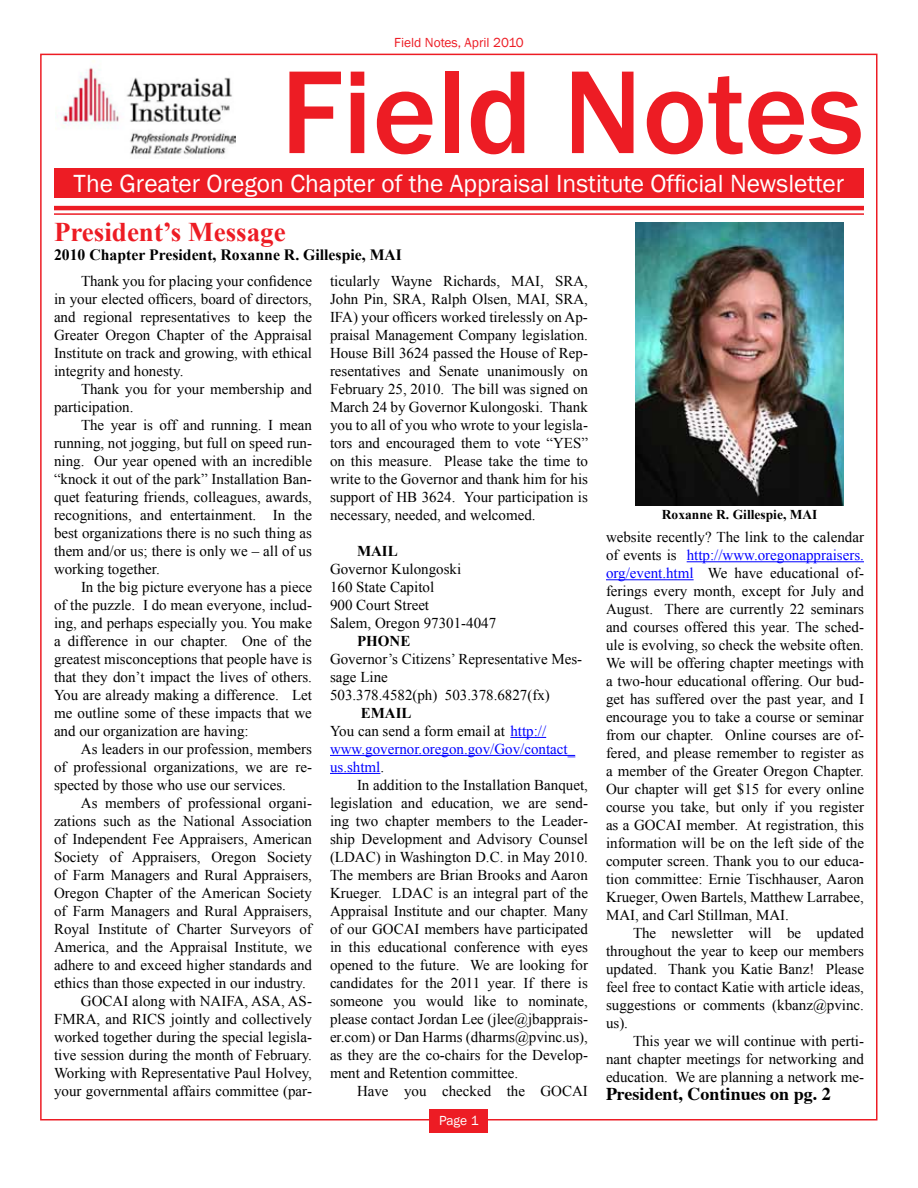
<style>
.page{position:relative;width:918px;height:1188px;background:#fff}
.page>*{position:absolute;margin:0;border:0;box-sizing:border-box;transform-origin:0 0}
.t1{font:500 122.25px "Franklin Gothic";color:#ed1c24}
.t2{font:700 27px "Times New Roman";color:#ed1c24}
.t3{font:25.5px "Franklin Gothic";color:#fff}
.t4{font:700 18px "Times";color:#000}
.t5{font:700 15.75px "Times New Roman";color:#000}
.t6{font:15px/18px "Times New Roman";color:#000;text-align:justify}
.t7{font:15px/18px "Times New Roman";color:#00f}
.t8{font:700 15px "Times New Roman";color:#000}
.t9{font:700 13.5px "Times New Roman";color:#000}
.t10{font:13.5px "Franklin Gothic";color:#ed1c24}
.t11{font:13.5px "Franklin Gothic";color:#fff}
.s1{font-weight:700;color:#000}
.s2{color:#000}
.s3{color:#00f}
</style>
<div class="page">
<div style="left:430px;top:1109px;width:58px;height:23px;background:#ed1c24"></div>
<img style="left:62px;top:60px;width:174px;height:95px">
<div style="left:54px;top:168px;width:810px;height:30px;background:#ed1c24"></div>
<hr style="left:54px;top:206px;width:810px;height:4px;background:#ed1c24">
<hr style="left:54px;top:213px;width:810px;height:2px;background:#ed1c24">
<img style="left:636px;top:223px;width:208px;height:282px">
<hr style="left:510px;top:737px;width:36px;height:1px;background:#00f">
<hr style="left:330px;top:755px;width:245px;height:1px;background:#00f">
<hr style="left:330px;top:773px;width:50px;height:1px;background:#00f">
<hr style="left:687px;top:561px;width:177px;height:1px;background:#00f">
<hr style="left:606px;top:579px;width:88px;height:1px;background:#00f">
<p class="t10" style="left:394px;top:34px;width:131px">Field Notes, April 2010</p>
<h1 class="t1" style="left:280px;top:37px;width:585px">Field Notes</h1>
<h3 class="t3" style="left:74px;top:168px;width:772px">The Greater Oregon Chapter of the Appraisal Institute Official Newsletter</h3>
<h2 class="t2" style="left:54px;top:216px;width:233px">President’s Message</h2>
<p class="t5" style="left:54px;top:246px;width:350px">2010 Chapter President, Roxanne R. Gillespie, MAI</p>
<p class="t6" style="left:54px;top:272px;width:260px;text-indent:27px">Thank you for placing your confidence in your elected officers, board of directors, and regional representatives to keep the Greater Oregon Chapter of the Appraisal Institute on track and growing, with ethical integrity and honesty.</p>
<p class="t6" style="left:54px;top:380px;width:260px;text-indent:27px">Thank you for your membership and participation.</p>
<p class="t6" style="left:54px;top:416px;width:260px;text-indent:27px">The year is off and running. I mean running, not jogging, but full on speed run&shy;ning. Our year opened with an incredible “knock it out of the park” Installation Ban&shy;quet featuring friends, colleagues, awards, recognitions, and entertainment. In the best organizations there is no such thing as them and/or us; there is only we – all of us working together.</p>
<p class="t6" style="left:54px;top:578px;width:260px;text-indent:27px">In the big picture everyone has a piece of the puzzle. I do mean everyone, includ&shy;ing, and perhaps especially you. You make a difference in our chapter. One of the greatest misconceptions that people have is that they don’t impact the lives of others.<br>You are already making a difference. Let me outline some of these impacts that we and our organization are having:</p>
<p class="t6" style="left:54px;top:740px;width:260px;text-indent:27px">As leaders in our profession, members of professional organizations, we are re&shy;spected by those who use our services.</p>
<p class="t6" style="left:81px;top:794px;width:233px">As members of professional organi-</p>
<p class="t6" style="left:54px;top:812px;width:259px">zations such as the National Association</p>
<p class="t6" style="left:54px;top:830px;width:260px">of Independent Fee Appraisers, American</p>
<p class="t6" style="left:54px;top:848px;width:259px">Society of Appraisers, Oregon Society</p>
<p class="t6" style="left:54px;top:866px;width:259px">of Farm Managers and Rural Appraisers,</p>
<p class="t6" style="left:54px;top:884px;width:259px">Oregon Chapter of the American Society</p>
<p class="t6" style="left:54px;top:902px;width:259px">of Farm Managers and Rural Appraisers,</p>
<p class="t6" style="left:54px;top:920px;width:259px">Royal Institute of Charter Surveyors of</p>
<p class="t6" style="left:54px;top:938px;width:260px">America, and the Appraisal Institute, we</p>
<p class="t6" style="left:54px;top:956px;width:259px">adhere to and exceed higher standards and</p>
<p class="t6" style="left:54px;top:974px;width:253px">ethics than those expected in our industry.</p>
<p class="t6" style="left:81px;top:992px;width:233px">GOCAI along with NAIFA, ASA, AS-</p>
<p class="t6" style="left:54px;top:1010px;width:260px">FMRA, and RICS jointly and collectively</p>
<p class="t6" style="left:54px;top:1028px;width:259px">worked together during the special legisla-</p>
<p class="t6" style="left:54px;top:1046px;width:259px">tive session during the month of February.</p>
<p class="t6" style="left:54px;top:1064px;width:260px">Working with Representative Paul Holvey,</p>
<p class="t6" style="left:54px;top:1082px;width:259px">your governmental affairs committee (par-</p>
<p class="t6" style="left:330px;top:272px;width:260px">ticularly Wayne Richards, MAI, SRA, John Pin, SRA, Ralph Olsen, MAI, SRA, IFA) your officers worked tirelessly on Ap&shy;praisal Management Company legislation.<br>House Bill 3624 passed the House of Rep&shy;resentatives and Senate unanimously on February 25, 2010. The bill was signed on March 24 by Governor Kulongoski. Thank you to all of you who wrote to your legisla&shy;tors and encouraged them to vote “YES” on this measure. Please take the time to write to the Governor and thank him for his support of HB 3624. Your participation is necessary, needed, and welcomed.</p>
<p class="t8" style="left:357px;top:542px;width:42px">MAIL</p>
<p class="t6" style="left:330px;top:560px;width:168px;text-align:left">Governor Kulongoski<br>160 State Capitol<br>900 Court Street<br>Salem, Oregon 97301-4047</p>
<p class="t8" style="left:357px;top:632px;width:55px">PHONE</p>
<p class="t6" style="left:330px;top:650px;width:254px;text-align:left">Governor’s Citizens’ Representative Mes&shy;sage Line<br>503.378.4582(ph) 503.378.6827(fx)</p>
<p class="t7" style="left:330px;top:704px;width:247px;text-indent:31px"><span class="s1">EMAIL<br></span><span class="s2">You can send a form email at</span> http:// www.governor.oregon.gov/Gov/contact_ us.shtml<span class="s2">.</span></p>
<p class="t6" style="left:330px;top:776px;width:260px;text-indent:27px">In addition to the Installation Banquet, legislation and education, we are send&shy;ing two chapter members to the Leader&shy;ship Development and Advisory Counsel (LDAC) in Washington D.C. in May 2010.<br>The members are Brian Brooks and Aaron Krueger. LDAC is an integral part of the Appraisal Institute and our chapter. Many of our GOCAI members have participated in this educational conference with eyes opened to the future. We are looking for candidates for the 2011 year. If there is someone you would like to nominate, please contact Jordan Lee (jlee@jbapprais&shy;er.com) or Dan Harms (dharms@pvinc.us), as they are the co-chairs for the Develop&shy;ment and Retention committee.</p>
<p class="t6" style="left:357px;top:1082px;width:232px">Have you checked the GOCAI</p>
<p class="t11" style="left:439px;top:1112px;width:41px">Page 1</p>
<p class="t9" style="left:662px;top:507px;width:157px">Roxanne R. Gillespie, MAI</p>
<p class="t6" style="left:606px;top:528px;width:260px">website recently? The link to the calendar of events is <span class="s3">http://www.oregonappraisers. org/event.html</span> We have educational of&shy;ferings every month, except for July and August. There are currently 22 seminars and courses offered this year. The sched&shy;ule is evolving, so check the website often.<br>We will be offering chapter meetings with a two-hour educational offering. Our bud&shy;get has suffered over the past year, and I encourage you to take a course or seminar from our chapter. Online courses are of&shy;fered, and please remember to register as a member of the Greater Oregon Chapter.<br>Our chapter will get $15 for every online course you take, but only if you register as a GOCAI member. At registration, this information will be on the left side of the computer screen. Thank you to our educa&shy;tion committee: Ernie Tischhauser, Aaron Krueger, Owen Bartels, Matthew Larrabee, MAI, and Carl Stillman, MAI.</p>
<p class="t6" style="left:606px;top:924px;width:260px;text-indent:27px">The newsletter will be updated throughout the year to keep our members updated. Thank you Katie Banz! Please feel free to contact Katie with article ideas, suggestions or comments (kbanz@pvinc. us).</p>
<p class="t6" style="left:606px;top:1032px;width:260px;text-indent:27px">This year we will continue with perti&shy;nant chapter meetings for networking and education. We are planning a network me-</p>
<p class="t4" style="left:606px;top:1077px;width:226px">President, Continues on pg. 2</p>
</div>
